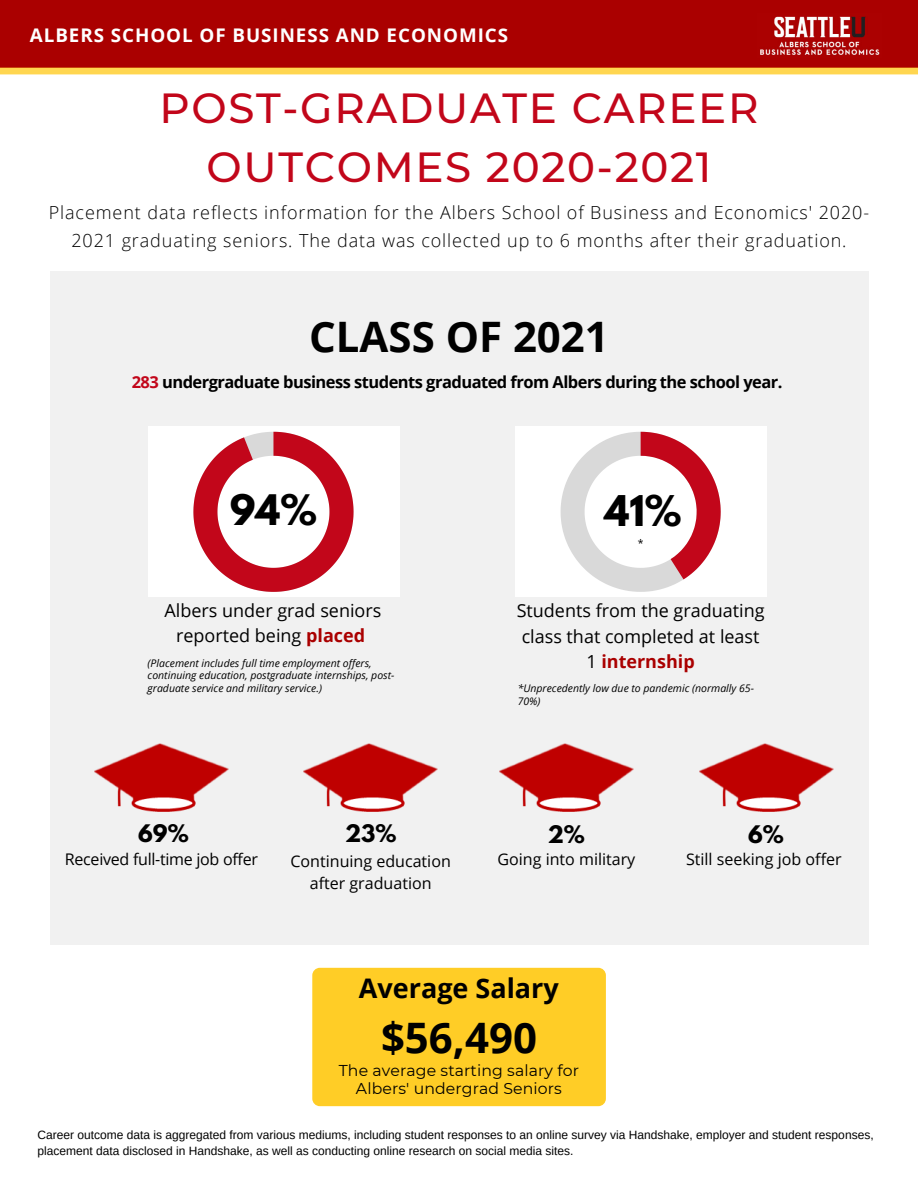
<style>
.page{position:relative;width:918px;height:1188px;background:#fff}
.page>*{position:absolute;margin:0;border:0;box-sizing:border-box;transform-origin:0 0}
.t1{font:500 42px/58.2px "Montserrat";letter-spacing:.04em;color:#c2061a;text-align:center}
.t2{font:700 42px "Open Sans";color:#000}
.t3{font:700 37.5px "League Spartan";color:#000}
.t4{font:700 37.35px "League Spartan";color:#000}
.t5{font:700 27px "Open Sans";color:#000}
.t6{font:700 21.45px "League Spartan";color:#000}
.t7{font:700 18.75px "Open Sans";letter-spacing:.05em;color:#fff}
.t8{font:300 18px/27.5px "Open Sans";letter-spacing:.05em;color:#000;text-align:center}
.t9{font:18px/24.8px "Open Sans";color:#000;text-align:center}
.t10{font:700 18px "Open Sans";color:#a00}
.t11{font:700 16.5px "Open Sans";letter-spacing:-.03em;color:#000}
.t12{font:16.05px/21.9px "Open Sans";color:#000;text-align:center}
.t13{font:16.05px "Open Sans";letter-spacing:-.02em;color:#000}
.t14{font:15.75px/17.7px "Montserrat";letter-spacing:.005em;color:#000;text-align:center}
.t15{font:12px/16.5px "Arimo";color:#000}
.t16{font:italic 10.5px/12.8px "Open Sans";color:#000}
.t17{font:10.5px "Open Sans";color:#000}
.s1{color:#c2061a}
.s2{font-weight:700;color:#a00}
.s3{font-weight:400;color:#000}
</style>
<div class="page">
<div style="left:50px;top:271px;width:819px;height:674px;background:#f1f1f1"></div>
<div style="left:148px;top:426px;width:252px;height:171px;background:#fff"></div>
<svg style="left:193px;top:432px;width:161px;height:160px"></svg>
<div style="left:515px;top:426px;width:252px;height:171px;background:#fff"></div>
<svg style="left:561px;top:432px;width:160px;height:160px"></svg>
<div style="left:312px;top:968px;width:294px;height:138px;background:#ffcd26;border-radius:8px"></div>
<img style="left:304px;top:743px;width:134px;height:69px">
<img style="left:95px;top:743px;width:133px;height:69px">
<img style="left:500px;top:743px;width:134px;height:69px">
<img style="left:699px;top:743px;width:134px;height:69px">
<div style="left:0;top:0;width:918px;height:67px;background:#a00"></div>
<div style="left:0;top:68px;width:918px;height:6px;background:#ffd650"></div>
<img style="left:760px;top:16px;width:120px;height:39px">
<p class="t7" style="left:30px;top:22px;width:480px">ALBERS SCHOOL OF BUSINESS AND ECONOMICS</p>
<p class="t1" style="left:159px;top:79px;width:601px">POST-GRADUATE CAREER<br>OUTCOMES 2020-2021</p>
<p class="t8" style="left:49px;top:198px;width:822px">Placement data reflects information for the Albers School of Business and Economics' 2020-<br>2021 graduating seniors. The data was collected up to 6 months after their graduation.</p>
<p class="t2" style="left:309px;top:307px;width:301px">CLASS OF 2021</p>
<p class="t11" style="left:132px;top:371px;width:652px"><span class="s1">283</span> undergraduate business students graduated from Albers during the school year.</p>
<p class="t4" style="left:230px;top:491px;width:89px">94%</p>
<p class="t3" style="left:604px;top:492px;width:79px">41%</p>
<p class="t9" style="left:165px;top:598px;width:218px">Albers under grad seniors reported being <span class="s2">placed</span></p>
<p class="t17" style="left:638px;top:536px;width:7px">*</p>
<p class="t9" style="left:517px;top:598px;width:249px;line-height:25.2px;text-align:left">Students from the graduating class that completed at least</p>
<p class="t16" style="left:148px;top:656px;width:226px">(Placement includes full time employment offers,</p>
<p class="t10" style="left:586px;top:649px;width:110px"><span class="s3">1</span> internship</p>
<p class="t16" style="left:148px;top:669px;width:248px">continuing education, postgraduate internships, post&shy;graduate service and military service.)</p>
<p class="t16" style="left:518px;top:682px;width:238px">*Unprecedently low due to pandemic (normally 65-<br>70%)</p>
<p class="t6" style="left:138px;top:823px;width:52px">69%</p>
<p class="t6" style="left:548px;top:824px;width:39px">2%</p>
<p class="t12" style="left:497px;top:848px;width:139px">Going into military</p>
<p class="t6" style="left:345px;top:823px;width:53px">23%</p>
<p class="t13" style="left:65px;top:848px;width:195px">Received full-time job offer</p>
<p class="t12" style="left:290px;top:850px;width:162px">Continuing education after graduation</p>
<p class="t5" style="left:359px;top:969px;width:201px">Average Salary</p>
<p class="t2" style="left:381px;top:1008px;width:157px">$56,490</p>
<p class="t14" style="left:339px;top:1062px;width:242px">The average starting salary for<br>Albers' undergrad Seniors</p>
<p class="t6" style="left:748px;top:824px;width:37px">6%</p>
<p class="t12" style="left:686px;top:848px;width:157px">Still seeking job offer</p>
<p class="t15" style="left:38px;top:1127px;width:838px">Career outcome data is aggregated from various mediums, including student responses to an online survey via Handshake, employer and student responses, placement data disclosed in Handshake, as well as conducting online research on social media sites.</p>
</div>
